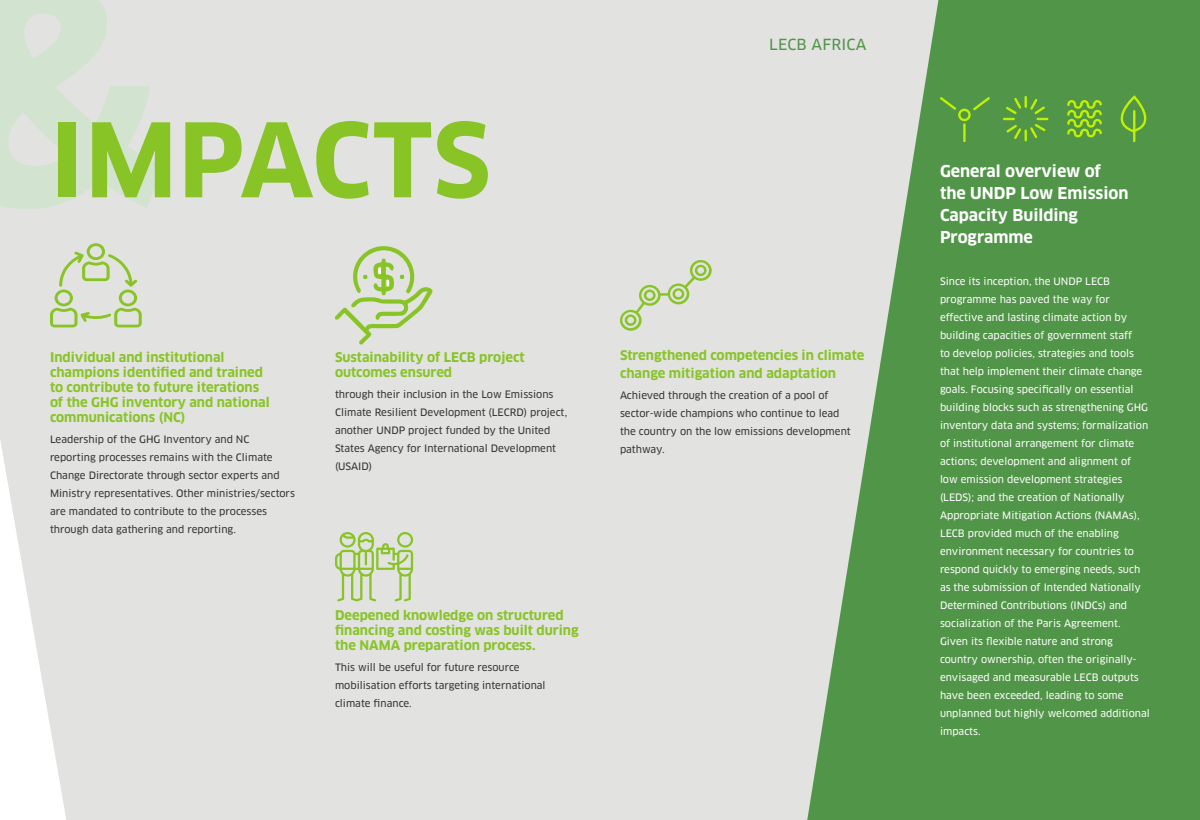
<style>
.page{position:relative;width:1200px;height:820px;background:#fff}
.page>*{position:absolute;margin:0;border:0;box-sizing:border-box;transform-origin:0 0}
.t1{font:700 297.6px "Clan Pro";color:#d2e3d0}
.t2{font:700 100px "Clan Pro";letter-spacing:.005em;color:#88c426}
.t3{font:700 16px/22px "Clan Pro";color:#fff}
.t4{font:15px "Clan Pro News";letter-spacing:.01em;color:#519548}
.titulo_impacts{font:700 13px/15px "Clan Pro";color:#88c426}
.txt_overview{font:10px/18px "Clan Pro News";color:#fff}
.titulo_impacts-2{font:10px/18px "Clan Pro News";color:#333}
.txtos{font:10px/18px "Clan Pro News";color:#333}
</style>
<div class="page">
<div style="left:0;top:0;width:807px;height:820px;background:#e2e2e1"></div>
<svg style="left:807px;top:0;width:393px;height:820px;background:#69a262"></svg>
<svg style="left:940px;top:97px;width:50px;height:24px"></svg>
<hr style="left:963px;top:123px;width:3px;height:19px;background:#bff102">
<svg style="left:1003px;top:96px;width:45px;height:45px;background:#62a33c"></svg>
<svg style="left:1067px;top:100px;width:35px;height:37px"></svg>
<hr style="left:1133px;top:110px;width:2px;height:32px;background:#bff102">
<svg style="left:1119px;top:95px;width:29px;height:37px"></svg>
<svg style="left:335px;top:532px;width:78px;height:69px;background:#c6d8a8"></svg>
<svg style="left:50px;top:243px;width:92px;height:84px;background:#d0dcbd"></svg>
<svg style="left:620px;top:260px;width:92px;height:71px;background:#d5ddc6"></svg>
<svg style="left:335px;top:245px;width:98px;height:100px;background:#cedbb9"></svg>
<h1 class="t1" style="left:-48px;top:-78px;width:215px">&amp;</h1>
<p class="t2" style="left:50px;top:102px;width:442px">IMPACTS</p>
<p class="t4" style="left:769px;top:36px;width:99px">LECB AFRICA</p>
<p class="titulo_impacts" style="left:50px;top:350px;width:221px">Individual and institutional champions identified and trained to contribute to future iterations of the GHG inventory and national communications (NC)</p>
<p class="titulo_impacts-2" style="left:50px;top:431px;width:246px">Leadership of the GHG Inventory and NC reporting processes remains with the Climate Change Directorate through sector experts and Ministry representatives. Other ministries/sectors are mandated to contribute to the processes through data gathering and reporting.</p>
<p class="titulo_impacts" style="left:335px;top:350px;width:191px">Sustainability of LECB project outcomes ensured</p>
<p class="txtos" style="left:335px;top:386px;width:234px">through their inclusion in the Low Emissions Climate Resilient Development (LECRD) project, another UNDP project funded by the United States Agency for International Development (USAID)</p>
<p class="titulo_impacts" style="left:335px;top:608px;width:245px">Deepened knowledge on structured financing and costing was built during the NAMA preparation process.</p>
<p class="titulo_impacts-2" style="left:335px;top:658px;width:212px">This will be useful for future resource mobilisation efforts targeting international climate finance.</p>
<p class="titulo_impacts" style="left:620px;top:347px;width:246px;line-height:18px">Strengthened competencies in climate change mitigation and adaptation</p>
<p class="txtos" style="left:620px;top:387px;width:232px">Achieved through the creation of a pool of sector-wide champions who continue to lead the country on the low emissions development pathway.</p>
<p class="t3" style="left:940px;top:160px;width:190px">General overview of the UNDP Low Emission<br>Capacity Building<br>Programme</p>
<p class="txt_overview" style="left:940px;top:272px;width:211px">Since its inception, the UNDP LECB programme has paved the way for effective and lasting climate action by building capacities of government staff<br>to develop policies, strategies and tools that help implement their climate change goals. Focusing specifically on essential building blocks such as strengthening GHG inventory data and systems; formalization of institutional arrangement for climate actions; development and alignment of low emission development strategies (LEDS); and the creation of Nationally Appropriate Mitigation Actions (NAMAs), LECB provided much of the enabling environment necessary for countries to respond quickly to emerging needs, such as the submission of Intended Nationally Determined Contributions (INDCs) and socialization of the Paris Agreement.<br>Given its flexible nature and strong country ownership, often the originally&shy;envisaged and measurable LECB outputs have been exceeded, leading to some unplanned but highly welcomed additional impacts.</p>
</div>
